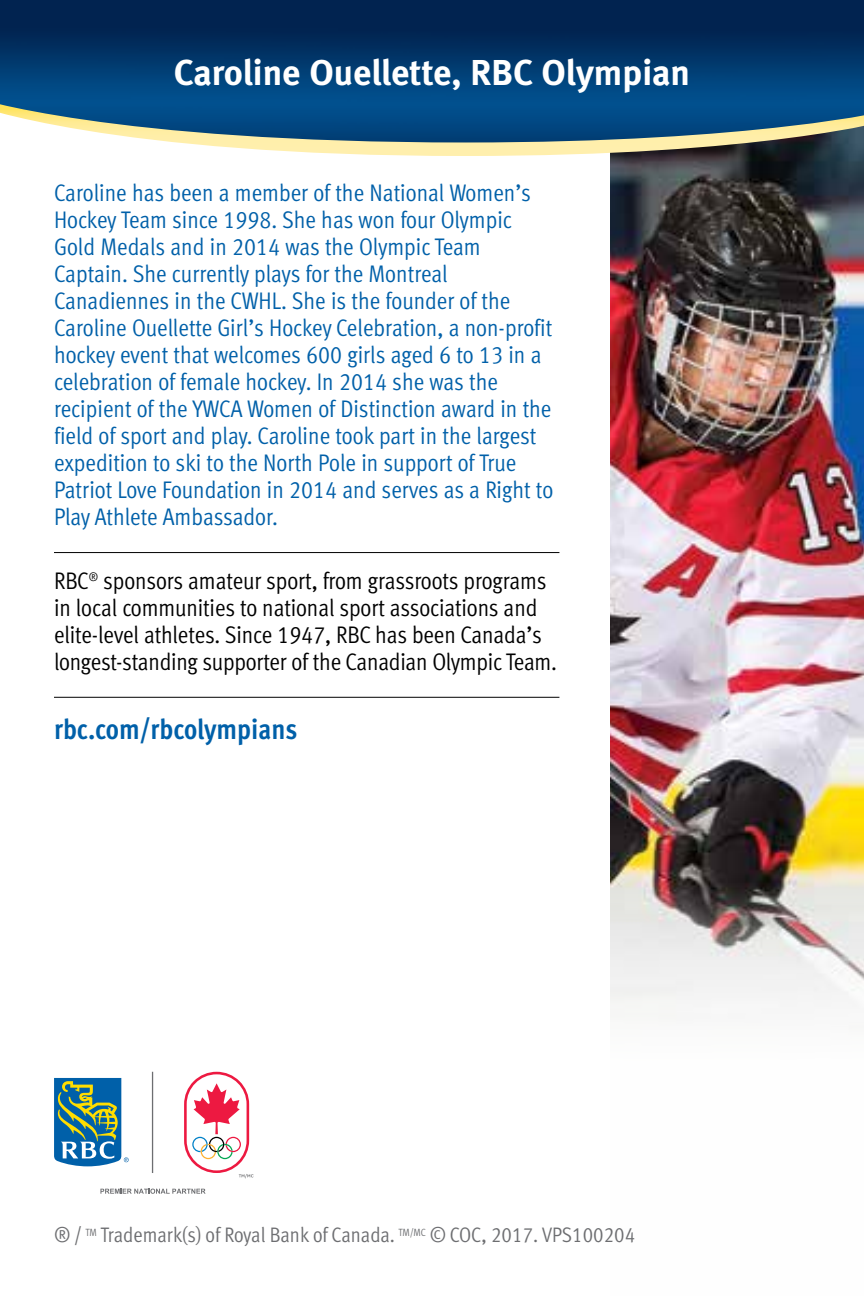
<style>
.page{position:relative;width:864px;height:1296px;background:#fff}
.page>*{position:absolute;margin:0;border:0;box-sizing:border-box;transform-origin:0 0}
.t1{font:36px "Meta Bold LF";color:#fff}
.t2{font:28.5px "Meta Cond Bold LF";color:#0060a9}
.t3{font:24px/27px "Meta Cond Normal LF";color:#0060a9}
.t4{font:24px/27px "Meta Cond Normal LF";letter-spacing:-.01em;color:#000}
.t5{font:21px "Meta Cond Normal LF";color:#6d6e71}
</style>
<div class="page">
<img style="left:611px;top:156px;width:253px;height:861px">
<hr style="left:152px;top:1072px;width:1px;height:101px;background:#6d6e71">
<svg style="left:100px;top:1189px;width:106px;height:5px"></svg>
<svg style="left:54px;top:1078px;width:75px;height:88px"></svg>
<svg style="left:184px;top:1072px;width:70px;height:106px"></svg>
<svg style="left:173px;top:142px;width:691px;height:14px"></svg>
<img style="left:0;top:0;width:864px;height:142px">
<hr style="left:54px;top:552px;width:505px;height:1px;background:#000">
<hr style="left:54px;top:697px;width:505px;height:1px;background:#000">
<h1 class="t1" style="left:174px;top:51px;width:518px">Caroline Ouellette, RBC Olympian</h1>
<p class="t3" style="left:54px;top:179px;width:501px">Caroline has been a member of the National Women’s Hockey Team since 1998. She has won four Olympic Gold Medals and in 2014 was the Olympic Team Captain. She currently plays for the Montreal Canadiennes in the CWHL. She is the founder of the Caroline Ouellette Girl’s Hockey Celebration, a non-profit hockey event that welcomes 600 girls aged 6 to 13 in a celebration of female hockey. In 2014 she was the recipient of the YWCA Women of Distinction award in the field of sport and play. Caroline took part in the largest expedition to ski to the North Pole in support of True Patriot Love Foundation in 2014 and serves as a Right to Play Athlete Ambassador.</p>
<p class="t4" style="left:54px;top:567px;width:505px">RBC<sup>®</sup> sponsors amateur sport, from grassroots programs in local communities to national sport associations and elite-level athletes. Since 1947, RBC has been Canada’s longest-standing supporter of the Canadian Olympic Team.</p>
<p class="t2" style="left:54px;top:713px;width:245px">rbc.com/rbcolympians</p>
<p class="t5" style="left:54px;top:1223px;width:583px">® / <sup>TM</sup> Trademark(s) of Royal Bank of Canada. <sup>TM/MC</sup> © COC, 2017. VPS100204</p>
</div>
